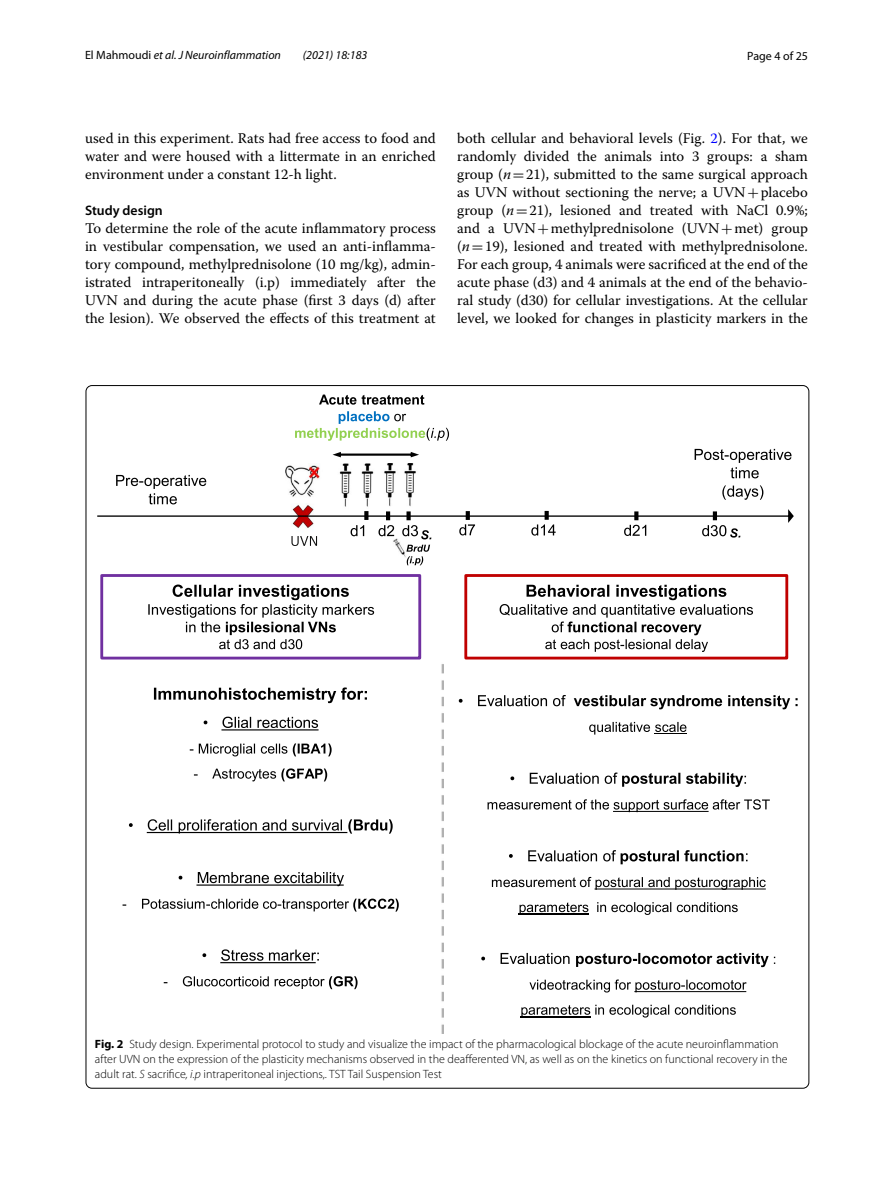
<style>
.page{position:relative;width:893px;height:1187px;background:#fff}
.page>*{position:absolute;margin:0;border:0;box-sizing:border-box;transform-origin:0 0}
.t1{font:14.7px/18px "Warnock Pro";color:#000;text-align:justify}
.t2{font:600 13.8px "Myriad Pro";color:#000}
.t3{font:300 12px/15px "Myriad Pro";color:#000}
.t4{font:italic 12px "Myriad Pro";color:#000}
.t5{font:12px "Myriad Pro";color:#000}
.s1{font-style:normal}
.s2{color:#00f}
.s3{font-style:italic}
.s4{font-family:"MTSY"}
.s5{font-weight:700}
</style>
<div class="page">
<img style="left:285px;top:565px;width:158px;height:468px">
<div style="left:464px;top:574px;width:324px;height:85px;border:3px solid #c00000"></div>
<svg style="left:500px;top:584px;width:253px;height:68px"></svg>
<div style="left:100px;top:574px;width:321px;height:85px;border:3px solid #7030a0"></div>
<svg style="left:148px;top:584px;width:226px;height:65px"></svg>
<svg style="left:319px;top:394px;width:105px;height:10px"></svg>
<svg style="left:295px;top:411px;width:154px;height:30px"></svg>
<svg style="left:97px;top:449px;width:697px;height:116px"></svg>
<svg style="left:154px;top:687px;width:213px;height:16px"></svg>
<svg style="left:204px;top:716px;width:115px;height:14px"></svg>
<svg style="left:190px;top:743px;width:97px;height:13px"></svg>
<svg style="left:293px;top:743px;width:39px;height:13px"></svg>
<svg style="left:194px;top:768px;width:133px;height:13px"></svg>
<svg style="left:129px;top:819px;width:264px;height:14px"></svg>
<svg style="left:179px;top:872px;width:165px;height:14px"></svg>
<svg style="left:123px;top:898px;width:276px;height:13px"></svg>
<svg style="left:202px;top:949px;width:117px;height:14px"></svg>
<svg style="left:164px;top:976px;width:194px;height:13px"></svg>
<svg style="left:459px;top:695px;width:107px;height:11px"></svg>
<svg style="left:574px;top:695px;width:224px;height:14px"></svg>
<svg style="left:589px;top:721px;width:97px;height:13px"></svg>
<hr style="left:655px;top:733px;width:32px;height:1px;background:#000">
<svg style="left:510px;top:772px;width:236px;height:14px"></svg>
<svg style="left:488px;top:799px;width:282px;height:13px"></svg>
<svg style="left:509px;top:850px;width:238px;height:14px"></svg>
<svg style="left:492px;top:876px;width:274px;height:13px"></svg>
<svg style="left:520px;top:902px;width:218px;height:12px"></svg>
<hr style="left:518px;top:913px;width:71px;height:1px;background:#000">
<svg style="left:481px;top:952px;width:89px;height:12px"></svg>
<svg style="left:576px;top:952px;width:199px;height:15px"></svg>
<svg style="left:529px;top:979px;width:218px;height:13px"></svg>
<svg style="left:521px;top:1004px;width:215px;height:13px"></svg>
<hr style="left:520px;top:1016px;width:71px;height:1px;background:#000">
<p class="t4" style="left:85px;top:48px;width:197px"><span class="s1">El Mahmoudi</span> et al. J Neuroinflammation</p>
<p class="t4" style="left:303px;top:48px;width:66px">(2021) 18:183</p>
<p class="t5" style="left:747px;top:48px;width:62px">Page 4 of 25</p>
<p class="t1" style="left:85px;top:128px;width:352px">used in this experiment. Rats had free access to food and water and were housed with a littermate in an enriched environment under a constant 12-h light.</p>
<p class="t2" style="left:85px;top:201px;width:79px">Study design</p>
<p class="t1" style="left:85px;top:218px;width:352px">To determine the role of the acute inflammatory process in vestibular compensation, we used an anti-inflamma&shy;tory compound, methylprednisolone (10 mg/kg), admin&shy;istrated intraperitoneally (i.p) immediately after the UVN and during the acute phase (first 3 days (d) after the lesion). We observed the effects of this treatment at</p>
<p class="t1" style="left:457px;top:128px;width:352px">both cellular and behavioral levels (Fig. <span class="s2">2</span>). For that, we randomly divided the animals into 3 groups: a sham group (<span class="s3">n</span><span class="s4">=</span>21), submitted to the same surgical approach as UVN without sectioning the nerve; a UVN<span class="s4">+</span>placebo group (<span class="s3">n</span><span class="s4">=</span>21), lesioned and treated with NaCl 0.9%; and a UVN<span class="s4">+</span>methylprednisolone (UVN<span class="s4">+</span>met) group (<span class="s3">n</span><span class="s4">=</span>19), lesioned and treated with methylprednisolone.<br>For each group, 4 animals were sacrificed at the end of the acute phase (d3) and 4 animals at the end of the behavio&shy;ral study (d30) for cellular investigations. At the cellular level, we looked for changes in plasticity markers in the</p>
<p class="t3" style="left:95px;top:1036px;width:694px"><span class="s5">Fig. 2</span> Study design. Experimental protocol to study and visualize the impact of the pharmacological blockage of the acute neuroinflammation after UVN on the expression of the plasticity mechanisms observed in the deafferented VN, as well as on the kinetics on functional recovery in the adult rat. <span class="s3">S</span> sacrifice<span class="s3">, i.p</span> intraperitoneal injections,. TST Tail Suspension Test</p>
</div>
